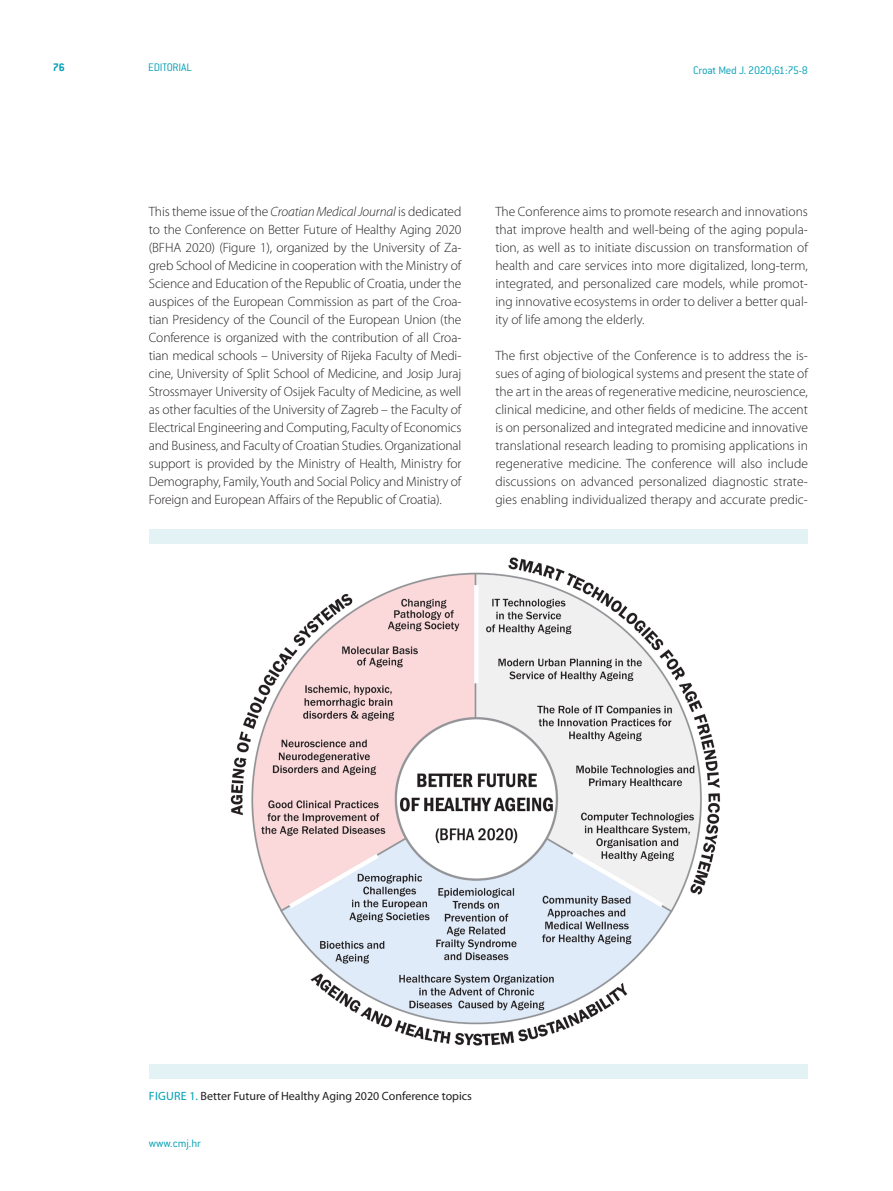
<style>
.page{position:relative;width:893px;height:1191px;background:#fff}
.page>*{position:absolute;margin:0;border:0;box-sizing:border-box;transform-origin:0 0}
.CMJ_-__body{font:300 13.5px/18px "Myriad Pro";color:#231f20;text-align:justify}
.CMJ_-_table_title_he{font:12px "Myriad Pro";color:#231f20}
.H_desni_-_ref{font:300 12px "ITC Conduit LTCE";letter-spacing:-.025em;color:#009fb4}
.www_cmj_hr_na_master{font:300 12px "ITC Conduit LTCE";color:#009fb4}
.H_lijevi_-_pubtype{font:300 12px "ITC Conduit LTCE";letter-spacing:-.015em;color:#009fb4}
.paginacija_lijevo{font:700 12px "ITC Conduit LTCE";color:#009fb4}
.s1{font-style:italic}
.s2{color:#009fb4}
</style>
<div class="page">
<img style="left:230px;top:557px;width:491px;height:489px">
<div style="left:149px;top:529px;width:659px;height:15px;background:#e2f2f5"></div>
<div style="left:149px;top:1064px;width:659px;height:15px;background:#e2f2f5"></div>
<p class="paginacija_lijevo" style="left:53px;top:60px;width:14px">76</p>
<p class="H_lijevi_-_pubtype" style="left:148px;top:61px;width:45px">EDITORIAL</p>
<p class="H_desni_-_ref" style="left:693px;top:63px;width:116px">Croat Med J. 2020;61:75-8</p>
<p class="CMJ_-__body" style="left:149px;top:202px;width:314px">This theme issue of the <span class="s1">Croatian Medical Journal</span> is dedicated to the Conference on Better Future of Healthy Aging 2020 (BFHA 2020) (Figure 1), organized by the University of Za&shy;greb School of Medicine in cooperation with the Ministry of Science and Education of the Republic of Croatia, under the auspices of the European Commission as part of the Croa&shy;tian Presidency of the Council of the European Union (the Conference is organized with the contribution of all Croa&shy;tian medical schools – University of Rijeka Faculty of Medi&shy;cine, University of Split School of Medicine, and Josip Juraj Strossmayer University of Osijek Faculty of Medicine, as well as other faculties of the University of Zagreb – the Faculty of Electrical Engineering and Computing, Faculty of Economics and Business, and Faculty of Croatian Studies. Organizational support is provided by the Ministry of Health, Ministry for Demography, Family, Youth and Social Policy and Ministry of Foreign and European Affairs of the Republic of Croatia).</p>
<p class="CMJ_-__body" style="left:495px;top:202px;width:314px">The Conference aims to promote research and innovations that improve health and well-being of the aging popula&shy;tion, as well as to initiate discussion on transformation of health and care services into more digitalized, long-term, integrated, and personalized care models, while promot&shy;ing innovative ecosystems in order to deliver a better qual&shy;ity of life among the elderly.</p>
<p class="CMJ_-__body" style="left:495px;top:346px;width:314px">The first objective of the Conference is to address the is&shy;sues of aging of biological systems and present the state of the art in the areas of regenerative medicine, neuroscience, clinical medicine, and other fields of medicine. The accent is on personalized and integrated medicine and innovative translational research leading to promising applications in regenerative medicine. The conference will also include discussions on advanced personalized diagnostic strate&shy;gies enabling individualized therapy and accurate predic-</p>
<p class="CMJ_-_table_title_he" style="left:149px;top:1088px;width:325px"><span class="s2">Figure 1.</span> Better Future of Healthy Aging 2020 Conference topics</p>
<p class="www_cmj_hr_na_master" style="left:149px;top:1136px;width:54px">www.cmj.hr</p>
</div>
